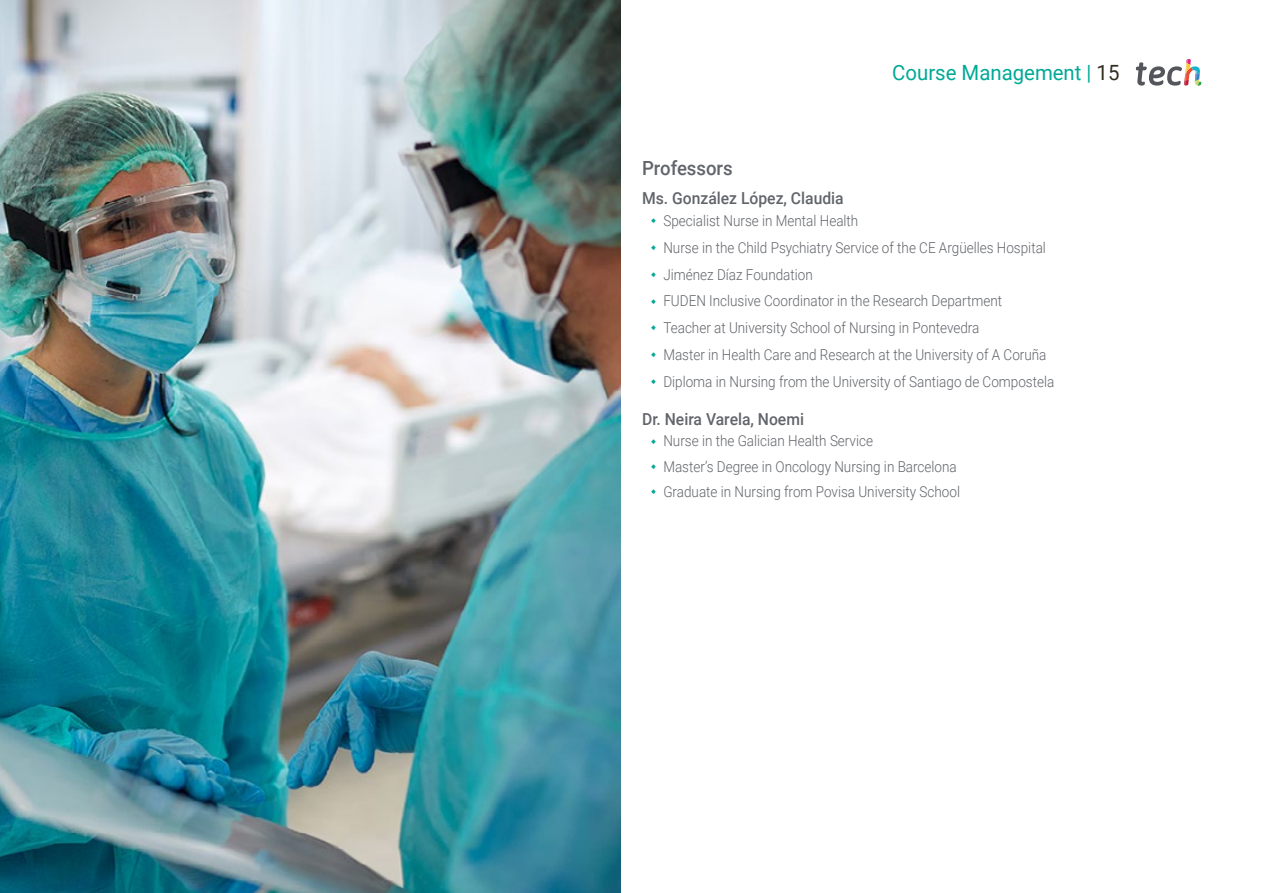
<style>
.page{position:relative;width:1263px;height:893px;background:#fff}
.page>*{position:absolute;margin:0;border:0;box-sizing:border-box;transform-origin:0 0}
.t1{font:21px "Roboto";color:#00a996}
.t2{font:500 19.5px "Roboto";color:#61646a;scale:.95 1}
.t3{font:500 16.5px "Roboto";color:#61646a;scale:.95 1}
.t4{font:300 15px/26.7px "Roboto";color:#61646a;scale:.9 1}
.s1{color:#312e20}
</style>
<div class="page">
<svg style="left:1136px;top:59px;width:65px;height:27px"></svg>
<img style="left:0;top:0;width:621px;height:893px">
<h1 class="t1" style="left:892px;top:57px;width:229px">Course Management | <span class="s1">15</span></h1>
<h2 class="t2" style="left:642px;top:155px;width:97px">Professors</h2>
<p class="t3" style="left:642px;top:186px;width:214px">Ms. González López, Claudia</p>
<p class="t4" style="left:663px;top:207px;width:436px">Specialist Nurse in Mental Health<br>Nurse in the Child Psychiatry Service of the CE Argüelles Hospital Jiménez Díaz Foundation<br>FUDEN Inclusive Coordinator in the Research Department<br>Teacher at University School of Nursing in Pontevedra<br>Master in Health Care and Research at the University of A Coruña Diploma in Nursing from the University of Santiago de Compostela</p>
<p class="t3" style="left:642px;top:408px;width:172px">Dr. Neira Varela, Noemi</p>
<p class="t4" style="left:663px;top:428px;width:331px;line-height:25.2px">Nurse in the Galician Health Service<br>Master’s Degree in Oncology Nursing in Barcelona<br>Graduate in Nursing from Povisa University School</p>
</div>
